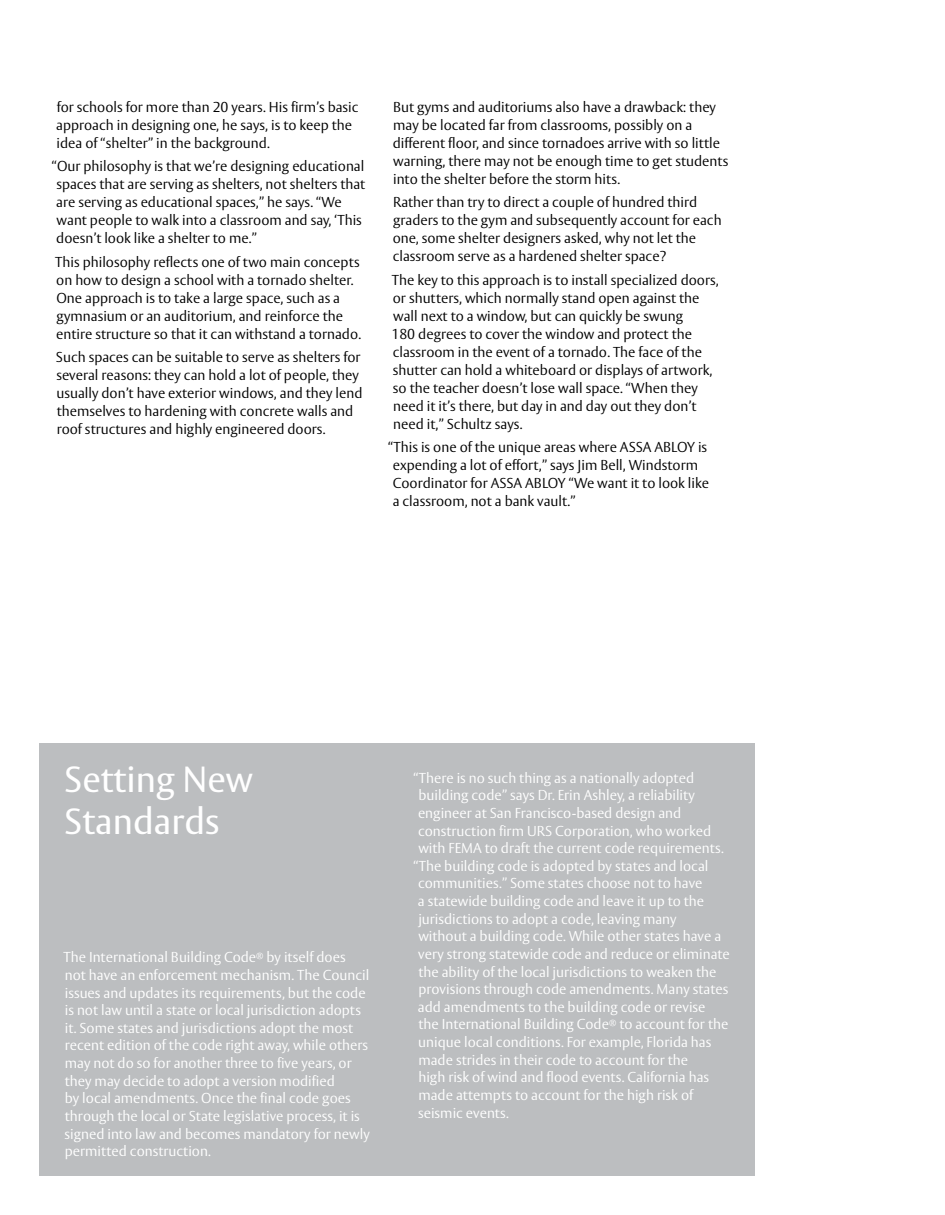
<style>
.page{position:relative;width:945px;height:1215px;background:#fff}
.page>*{position:absolute;margin:0;border:0;box-sizing:border-box;transform-origin:0 0}
.t1{font:36px/42px "ASSA Vesta";color:#fff}
.t2{font:300 14.25px/18px "ASSA Vesta";color:#000}
.t3{font:300 14.25px/17.7px "ASSA Vesta";color:#fff}
</style>
<div class="page">
<div style="left:39px;top:744px;width:715px;height:432px;background:#bcbec0"></div>
<p class="t2" style="left:56px;top:99px;width:304px">for schools for more than 20 years. His firm’s basic approach in designing one, he says, is to keep the idea of “shelter” in the background.</p>
<p class="t2" style="left:56px;top:158px;width:311px;text-indent:-5px">“Our philosophy is that we’re designing educational spaces that are serving as shelters, not shelters that are serving as educational spaces,” he says. “We want people to walk into a classroom and say, ‘This doesn’t look like a shelter to me.”</p>
<p class="t2" style="left:55px;top:253px;width:307px">This philosophy reflects one of two main concepts on how to design a school with a tornado shelter.<br>One approach is to take a large space, such as a gymnasium or an auditorium, and reinforce the entire structure so that it can withstand a tornado.</p>
<p class="t2" style="left:56px;top:349px;width:308px">Such spaces can be suitable to serve as shelters for several reasons: they can hold a lot of people, they usually don’t have exterior windows, and they lend themselves to hardening with concrete walls and roof structures and highly engineered doors.</p>
<p class="t2" style="left:393px;top:99px;width:337px">But gyms and auditoriums also have a drawback: they may be located far from classrooms, possibly on a different floor, and since tornadoes arrive with so little warning, there may not be enough time to get students into the shelter before the storm hits.</p>
<p class="t2" style="left:393px;top:194px;width:330px">Rather than try to direct a couple of hundred third graders to the gym and subsequently account for each one, some shelter designers asked, why not let the classroom serve as a hardened shelter space?</p>
<p class="t2" style="left:391px;top:271px;width:329px">The key to this approach is to install specialized doors, or shutters, which normally stand open against the wall next to a window, but can quickly be swung<br>180 degrees to cover the window and protect the classroom in the event of a tornado. The face of the shutter can hold a whiteboard or displays of artwork, so the teacher doesn’t lose wall space. “When they need it it’s there, but day in and day out they don’t need it,” Schultz says.</p>
<p class="t2" style="left:393px;top:439px;width:318px;text-indent:-5px">“This is one of the unique areas where ASSA ABLOY is expending a lot of effort,” says Jim Bell, Windstorm Coordinator for ASSA ABLOY “We want it to look like a classroom, not a bank vault.”</p>
<h1 class="t1" style="left:64px;top:760px;width:190px">Setting New<br>Standards</h1>
<p class="t3" style="left:64px;top:949px;width:308px">The International Building Code<sup>®</sup> by itself does not have an enforcement mechanism. The Council issues and updates its requirements, but the code is not law until a state or local jurisdiction adopts it. Some states and jurisdictions adopt the most recent edition of the code right away, while others may not do so for another three to five years, or they may decide to adopt a version modified<br>by local amendments. Once the final code goes through the local or State legislative process, it is signed into law and becomes mandatory for newly permitted construction.</p>
<p class="t3" style="left:413px;top:770px;width:282px">“There is no such thing as a nationally adopted</p>
<p class="t3" style="left:418px;top:787px;width:278px">building code” says Dr. Erin Ashley, a reliability</p>
<p class="t3" style="left:418px;top:805px;width:265px">engineer at San Francisco-based design and</p>
<p class="t3" style="left:418px;top:822px;width:295px">construction firm URS Corporation, who worked</p>
<p class="t3" style="left:418px;top:840px;width:307px">with FEMA to draft the current code requirements.</p>
<p class="t3" style="left:413px;top:858px;width:296px">“The building code is adopted by states and local</p>
<p class="t3" style="left:418px;top:875px;width:286px">communities.” Some states choose not to have</p>
<p class="t3" style="left:418px;top:893px;width:288px">a statewide building code and leave it up to the</p>
<p class="t3" style="left:418px;top:911px;width:260px">jurisdictions to adopt a code, leaving many</p>
<p class="t3" style="left:418px;top:928px;width:304px">without a building code. While other states have a</p>
<p class="t3" style="left:418px;top:946px;width:313px">very strong statewide code and reduce or eliminate</p>
<p class="t3" style="left:418px;top:963px;width:299px">the ability of the local jurisdictions to weaken the</p>
<p class="t3" style="left:418px;top:981px;width:312px">provisions through code amendments. Many states</p>
<p class="t3" style="left:418px;top:999px;width:289px">add amendments to the building code or revise</p>
<p class="t3" style="left:418px;top:1016px;width:311px">the International Building Code<sup>®</sup> to account for the</p>
<p class="t3" style="left:418px;top:1034px;width:295px">unique local conditions. For example, Florida has</p>
<p class="t3" style="left:418px;top:1052px;width:271px">made strides in their code to account for the</p>
<p class="t3" style="left:418px;top:1069px;width:292px">high risk of wind and flood events. California has</p>
<p class="t3" style="left:418px;top:1087px;width:276px">made attempts to account for the high risk of</p>
<p class="t3" style="left:418px;top:1104px;width:92px">seismic events.</p>
</div>
